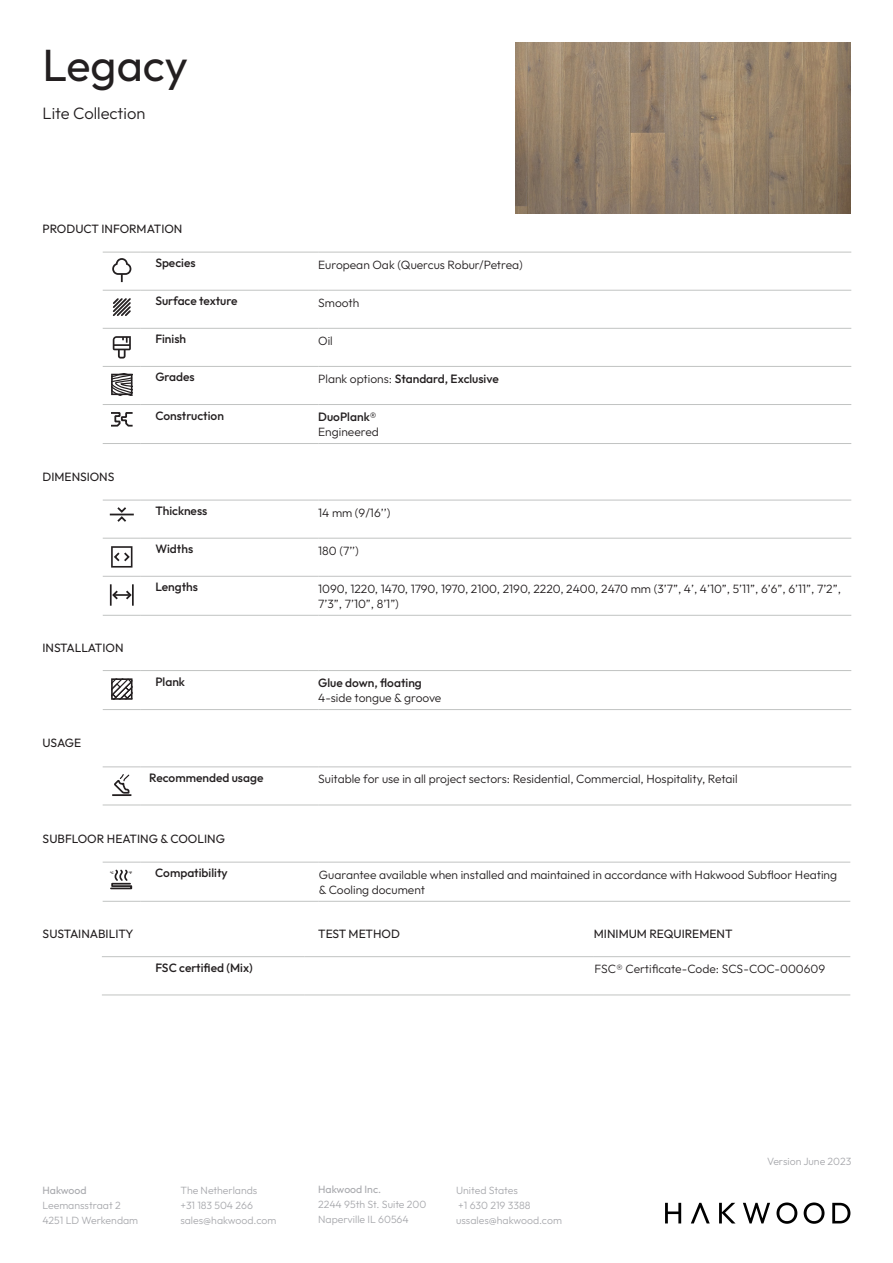
<style>
.page{position:relative;width:893px;height:1263px;background:#fff}
.page>*{position:absolute;margin:0;border:0;box-sizing:border-box;transform-origin:0 0}
.t1{font:45px "Outfit";color:#231f20}
.t2{font:300 16.5px "Outfit";color:#231f20}
.t3{font:300 12px/15px "Outfit";color:#231f20}
.t4{font:500 12px "Outfit";color:#231f20}
.t5{font:12px "Outfit";color:#231f20}
.t6{font:300 10.5px "Outfit";color:#a8a9ad}
.t7{font:10.5px "Outfit";color:#a8a9ad}
.t8{font:100 3.3px "Outfit";color:#231f20}
.s1{font-weight:300}
</style>
<div class="page">
<img style="left:515px;top:43px;width:335px;height:171px">
<hr style="left:103px;top:290px;width:38px;height:1px;background:#c1c3c2">
<hr style="left:141px;top:290px;width:177px;height:1px;background:#c1c3c2">
<hr style="left:318px;top:290px;width:533px;height:1px;background:#c1c3c2">
<hr style="left:103px;top:328px;width:38px;height:1px;background:#c1c3c2">
<hr style="left:141px;top:328px;width:177px;height:1px;background:#c1c3c2">
<hr style="left:318px;top:328px;width:533px;height:1px;background:#c1c3c2">
<hr style="left:103px;top:366px;width:38px;height:1px;background:#c1c3c2">
<hr style="left:141px;top:366px;width:177px;height:1px;background:#c1c3c2">
<hr style="left:318px;top:366px;width:533px;height:1px;background:#c1c3c2">
<hr style="left:103px;top:404px;width:38px;height:1px;background:#c1c3c2">
<hr style="left:141px;top:404px;width:177px;height:1px;background:#c1c3c2">
<hr style="left:318px;top:404px;width:533px;height:1px;background:#c1c3c2">
<hr style="left:103px;top:443px;width:38px;height:1px;background:#c1c3c2">
<hr style="left:141px;top:443px;width:177px;height:1px;background:#c1c3c2">
<hr style="left:318px;top:443px;width:533px;height:1px;background:#c1c3c2">
<hr style="left:103px;top:252px;width:38px;height:1px;background:#c1c3c2">
<hr style="left:141px;top:252px;width:177px;height:1px;background:#c1c3c2">
<hr style="left:318px;top:252px;width:533px;height:1px;background:#c1c3c2">
<hr style="left:103px;top:538px;width:38px;height:1px;background:#c1c3c2">
<hr style="left:141px;top:538px;width:177px;height:1px;background:#c1c3c2">
<hr style="left:318px;top:538px;width:533px;height:1px;background:#c1c3c2">
<hr style="left:103px;top:576px;width:38px;height:1px;background:#c1c3c2">
<hr style="left:141px;top:576px;width:177px;height:1px;background:#c1c3c2">
<hr style="left:318px;top:576px;width:533px;height:1px;background:#c1c3c2">
<hr style="left:103px;top:615px;width:38px;height:1px;background:#c1c3c2">
<hr style="left:141px;top:615px;width:177px;height:1px;background:#c1c3c2">
<hr style="left:318px;top:615px;width:533px;height:1px;background:#c1c3c2">
<hr style="left:103px;top:500px;width:38px;height:1px;background:#c1c3c2">
<hr style="left:141px;top:500px;width:177px;height:1px;background:#c1c3c2">
<hr style="left:318px;top:500px;width:533px;height:1px;background:#c1c3c2">
<hr style="left:103px;top:709px;width:38px;height:1px;background:#c1c3c2">
<hr style="left:141px;top:709px;width:177px;height:1px;background:#c1c3c2">
<hr style="left:318px;top:709px;width:533px;height:1px;background:#c1c3c2">
<hr style="left:103px;top:670px;width:38px;height:1px;background:#c1c3c2">
<hr style="left:141px;top:670px;width:177px;height:1px;background:#c1c3c2">
<hr style="left:318px;top:670px;width:533px;height:1px;background:#c1c3c2">
<hr style="left:103px;top:805px;width:38px;height:1px;background:#c1c3c2">
<hr style="left:141px;top:805px;width:177px;height:1px;background:#c1c3c2">
<hr style="left:318px;top:805px;width:533px;height:1px;background:#c1c3c2">
<hr style="left:103px;top:766px;width:38px;height:1px;background:#c1c3c2">
<hr style="left:141px;top:766px;width:177px;height:1px;background:#c1c3c2">
<hr style="left:318px;top:766px;width:533px;height:1px;background:#c1c3c2">
<hr style="left:103px;top:901px;width:38px;height:1px;background:#c1c3c2">
<hr style="left:141px;top:901px;width:177px;height:1px;background:#c1c3c2">
<hr style="left:318px;top:901px;width:532px;height:1px;background:#c1c3c2">
<hr style="left:103px;top:862px;width:38px;height:1px;background:#c1c3c2">
<hr style="left:141px;top:862px;width:177px;height:1px;background:#c1c3c2">
<hr style="left:318px;top:862px;width:532px;height:1px;background:#c1c3c2">
<hr style="left:102px;top:994px;width:202px;height:1px;background:#c1c3c2">
<hr style="left:304px;top:994px;width:290px;height:1px;background:#c1c3c2">
<hr style="left:594px;top:994px;width:256px;height:1px;background:#c1c3c2">
<hr style="left:102px;top:956px;width:202px;height:1px;background:#c1c3c2">
<hr style="left:304px;top:956px;width:290px;height:1px;background:#c1c3c2">
<hr style="left:594px;top:956px;width:256px;height:1px;background:#c1c3c2">
<svg style="left:665px;top:1203px;width:16px;height:20px"></svg>
<svg style="left:691px;top:1203px;width:19px;height:20px"></svg>
<svg style="left:719px;top:1203px;width:16px;height:20px"></svg>
<svg style="left:743px;top:1203px;width:27px;height:20px"></svg>
<svg style="left:776px;top:1202px;width:21px;height:22px"></svg>
<svg style="left:804px;top:1202px;width:20px;height:22px"></svg>
<svg style="left:832px;top:1203px;width:18px;height:20px"></svg>
<svg style="left:112px;top:258px;width:19px;height:24px"></svg>
<svg style="left:112px;top:298px;width:19px;height:18px"></svg>
<svg style="left:110px;top:507px;width:24px;height:15px"></svg>
<svg style="left:113px;top:336px;width:18px;height:23px"></svg>
<svg style="left:111px;top:546px;width:21px;height:22px"></svg>
<svg style="left:111px;top:374px;width:21px;height:21px"></svg>
<svg style="left:112px;top:590px;width:20px;height:10px"></svg>
<hr style="left:110px;top:584px;width:2px;height:22px;background:#231f20">
<hr style="left:132px;top:584px;width:2px;height:22px;background:#231f20">
<svg style="left:111px;top:412px;width:22px;height:15px"></svg>
<svg style="left:111px;top:678px;width:21px;height:22px"></svg>
<svg style="left:112px;top:774px;width:19px;height:22px"></svg>
<svg style="left:110px;top:869px;width:23px;height:21px"></svg>
<p class="t1" style="left:43px;top:39px;width:147px">Legacy</p>
<p class="t2" style="left:43px;top:104px;width:104px">Lite Collection</p>
<p class="t5" style="left:43px;top:222px;width:141px">PRODUCT INFORMATION</p>
<p class="t5" style="left:43px;top:470px;width:73px">DIMENSIONS</p>
<p class="t5" style="left:43px;top:641px;width:83px">INSTALLATION</p>
<p class="t5" style="left:43px;top:736px;width:40px">USAGE</p>
<p class="t4" style="left:155px;top:256px;width:42px">Species</p>
<p class="t3" style="left:318px;top:257px;width:206px">European Oak (Quercus Robur/Petrea)</p>
<p class="t4" style="left:155px;top:294px;width:84px">Surface texture</p>
<p class="t3" style="left:318px;top:295px;width:43px">Smooth</p>
<p class="t4" style="left:155px;top:332px;width:32px">Finish</p>
<p class="t3" style="left:318px;top:333px;width:16px">Oil</p>
<p class="t4" style="left:155px;top:370px;width:41px">Grades</p>
<p class="t4" style="left:318px;top:372px;width:182px"><span class="s1">Plank options:</span> Standard, Exclusive</p>
<p class="t4" style="left:155px;top:408px;width:70px">Construction</p>
<p class="t4" style="left:318px;top:410px;width:60px">DuoPlank®</p>
<p class="t3" style="left:318px;top:424px;width:62px">Engineered</p>
<p class="t4" style="left:155px;top:504px;width:53px">Thickness</p>
<p class="t3" style="left:318px;top:505px;width:74px">14 mm (9/16’’)</p>
<p class="t4" style="left:155px;top:542px;width:39px">Widths</p>
<p class="t3" style="left:318px;top:543px;width:42px">180 (7’’)</p>
<p class="t4" style="left:155px;top:580px;width:44px">Lengths</p>
<p class="t3" style="left:318px;top:581px;width:524px">1090, 1220, 1470, 1790, 1970, 2100, 2190, 2220, 2400, 2470 mm (3’7”, 4’, 4’10”, 5’11”, 6’6”, 6’11”, 7’2”,<br>7’3”, 7’10”, 8’1”)</p>
<p class="t4" style="left:155px;top:674px;width:31px">Plank</p>
<p class="t4" style="left:318px;top:676px;width:105px">Glue down, floating</p>
<p class="t3" style="left:318px;top:690px;width:125px">4-side tongue &amp; groove</p>
<p class="t4" style="left:149px;top:771px;width:116px">Recommended usage</p>
<p class="t3" style="left:318px;top:772px;width:421px">Suitable for use in all project sectors: Residential, Commercial, Hospitality, Retail</p>
<p class="t5" style="left:43px;top:832px;width:184px">SUBFLOOR HEATING &amp; COOLING</p>
<p class="t8" style="left:110px;top:871px;width:5px">°C</p>
<p class="t8" style="left:129px;top:871px;width:5px">°F</p>
<p class="t4" style="left:155px;top:866px;width:74px">Compatibility</p>
<p class="t3" style="left:319px;top:867px;width:520px">Guarantee available when installed and maintained in accordance with Hakwood Subfloor Heating &amp; Cooling document</p>
<p class="t5" style="left:43px;top:927px;width:92px">SUSTAINABILITY</p>
<p class="t5" style="left:318px;top:927px;width:83px">TEST METHOD</p>
<p class="t5" style="left:594px;top:927px;width:140px">MINIMUM REQUIREMENT</p>
<p class="t4" style="left:155px;top:961px;width:99px">FSC certified (Mix)</p>
<p class="t3" style="left:595px;top:961px;width:232px">FSC® Certificate-Code: SCS-COC-000609</p>
<p class="t7" style="left:43px;top:1184px;width:46px">Hakwood</p>
<p class="t6" style="left:43px;top:1199px;width:80px">Leemansstraat 2</p>
<p class="t6" style="left:43px;top:1214px;width:97px">4251 LD Werkendam</p>
<p class="t6" style="left:180px;top:1184px;width:79px">The Netherlands</p>
<p class="t6" style="left:180px;top:1199px;width:74px">+31 183 504 266</p>
<p class="t6" style="left:180px;top:1214px;width:97px">sales@hakwood.com</p>
<p class="t7" style="left:318px;top:1183px;width:64px">Hakwood Inc.</p>
<p class="t6" style="left:318px;top:1198px;width:110px">2244 95th St. Suite 200</p>
<p class="t6" style="left:318px;top:1213px;width:92px">Naperville IL 60564</p>
<p class="t6" style="left:456px;top:1184px;width:63px">United States</p>
<p class="t6" style="left:458px;top:1199px;width:74px">+1 630 219 3388</p>
<p class="t6" style="left:456px;top:1214px;width:107px">ussales@hakwood.com</p>
<p class="t6" style="left:767px;top:1155px;width:86px">Version June 2023</p>
</div>
